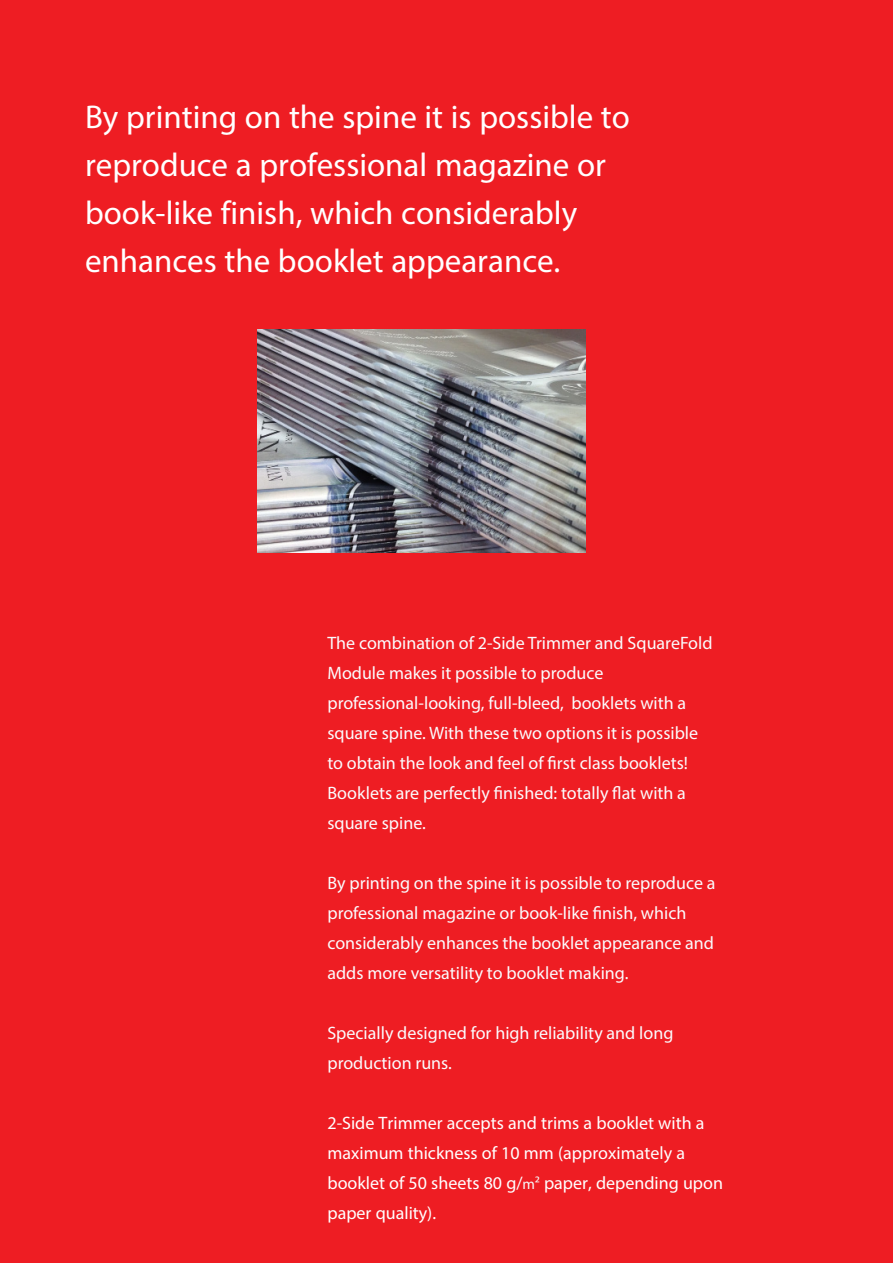
<style>
.page{position:relative;width:893px;height:1263px;background:#ee1d23}
.page>*{position:absolute;margin:0;border:0;box-sizing:border-box;transform-origin:0 0}
.t1{font:33px/48px "Myriad Pro";color:#fff}
.t2{font:18px/30px "Myriad Pro";color:#fbfbfd}
.t3{font:18px/30px "Myriad Pro";color:#fff}
.s1{font-size:15px;color:#f6fbfb}
</style>
<div class="page">
<img style="left:258px;top:330px;width:327px;height:223px">
<p class="t1" style="left:85px;top:93px;width:546px">By printing on the spine it is possible to reproduce a professional magazine or book-like finish, which considerably</p>
<p class="t1" style="left:85px;top:237px;width:477px">enhances the booklet appearance.</p>
<p class="t2" style="left:327px;top:628px;width:387px">The combination of 2-Side Trimmer and SquareFold<br>Module makes it possible to produce</p>
<p class="t2" style="left:327px;top:688px;width:372px">professional-looking, full-bleed, booklets with a square spine. With these two options it is possible to obtain the look and feel of first class booklets!<br>Booklets are perfectly finished: totally flat with a square spine.</p>
<p class="t2" style="left:327px;top:868px;width:390px">By printing on the spine it is possible to reproduce a professional magazine or book-like finish, which</p>
<p class="t2" style="left:327px;top:928px;width:388px">considerably enhances the booklet appearance and adds more versatility to booklet making.</p>
<p class="t2" style="left:327px;top:1018px;width:347px">Specially designed for high reliability and long</p>
<p class="t2" style="left:327px;top:1048px;width:126px">production runs.</p>
<p class="t3" style="left:327px;top:1108px;width:379px">2-Side Trimmer accepts and trims a booklet with a maximum thickness of 10 mm (approximately a</p>
<p class="t3" style="left:327px;top:1168px;width:397px">booklet of 50 sheets 80 g/<span class="s1">m²</span> paper, depending upon paper quality).</p>
</div>
